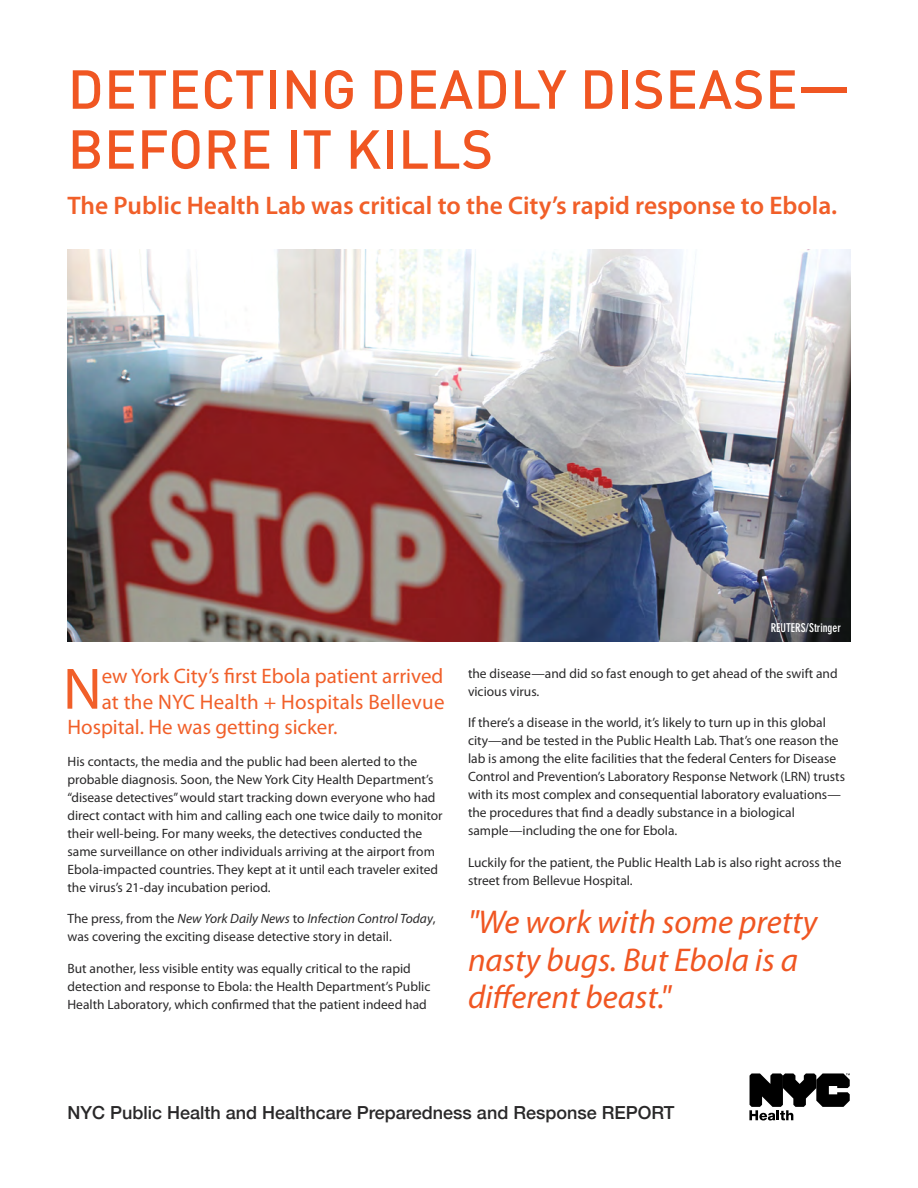
<style>
.page{position:relative;width:918px;height:1188px;background:#fff}
.page>*{position:absolute;margin:0;border:0;box-sizing:border-box;transform-origin:0 0}
.t1{font:58.8px "Myriad Pro";color:#f15f29}
.t2{font:500 54px/60px "DIN Pro";letter-spacing:.01em;color:#f05622}
.t3{font:italic 33px/37.5px "Myriad Pro";color:#f05622}
.t4{font:600 25.5px "Myriad Pro";color:#f15f29}
.t5{font:21px "Myriad Pro";color:#f15f29}
.t6{font:500 18px "Helvetica Neue";color:#292829}
.t7{font:13.5px/18px "Myriad Pro";color:#292829}
.t8{font:700 condensed 12px "DIN Neuzeit Grotesk Std";color:#fff}
.s1{font-style:italic}
</style>
<div class="page">
<svg style="left:749px;top:1073px;width:101px;height:47px"></svg>
<img style="left:68px;top:249px;width:782px;height:393px">
<h2 class="t2" style="left:68px;top:57px;width:784px">DETECTI NG DEAD LY DISEASE—<br>BEFORE IT KI LLS</h2>
<h3 class="t4" style="left:68px;top:189px;width:771px">The Public Health Lab was critical to the City’s rapid response to Ebola.</h3>
<h1 class="t1" style="left:63px;top:653px;width:40px">N</h1>
<h3 class="t5" style="left:102px;top:663px;width:343px">ew York City’s first Ebola patient arrived</h3>
<h3 class="t5" style="left:102px;top:689px;width:344px">at the NYC Health + Hospitals Bellevue</h3>
<h3 class="t5" style="left:68px;top:714px;width:271px">Hospital. He was getting sicker.</h3>
<p class="t7" style="left:68px;top:752px;width:377px">His contacts, the media and the public had been alerted to the probable diagnosis. Soon, the New York City Health Department’s “disease detectives” would start tracking down everyone who had direct contact with him and calling each one twice daily to monitor their well-being. For many weeks, the detectives conducted the same surveillance on other individuals arriving at the airport from Ebola-impacted countries. They kept at it until each traveler exited the virus’s 21-day incubation period.</p>
<p class="t7" style="left:68px;top:909px;width:370px">The press, from the <span class="s1">New York Daily News</span> to <span class="s1">Infection Control Today</span>, was covering the exciting disease detective story in detail.</p>
<p class="t7" style="left:68px;top:959px;width:364px">But another, less visible entity was equally critical to the rapid detection and response to Ebola: the Health Department’s Public<br>Health Laboratory, which confirmed that the patient indeed had</p>
<p class="t8" style="left:771px;top:621px;width:72px">REUTERS/Stringer</p>
<p class="t7" style="left:468px;top:664px;width:371px">the disease—and did so fast enough to get ahead of the swift and vicious virus.</p>
<p class="t7" style="left:468px;top:713px;width:379px">If there’s a disease in the world, it’s likely to turn up in this global city—and be tested in the Public Health Lab. That’s one reason the lab is among the elite facilities that the federal Centers for Disease Control and Prevention’s Laboratory Response Network (LRN) trusts with its most complex and consequential laboratory evaluations— the procedures that find a deadly substance in a biological sample—including the one for Ebola.</p>
<p class="t7" style="left:468px;top:853px;width:375px">Luckily for the patient, the Public Health Lab is also right across the street from Bellevue Hospital.</p>
<h3 class="t3" style="left:468px;top:903px;width:351px">"We work with some pretty nasty bugs. But Ebola is a different beast."</h3>
<h3 class="t6" style="left:68px;top:1098px;width:608px">NYC Public Health and Healthcare Preparedness and Response REPORT</h3>
</div>
